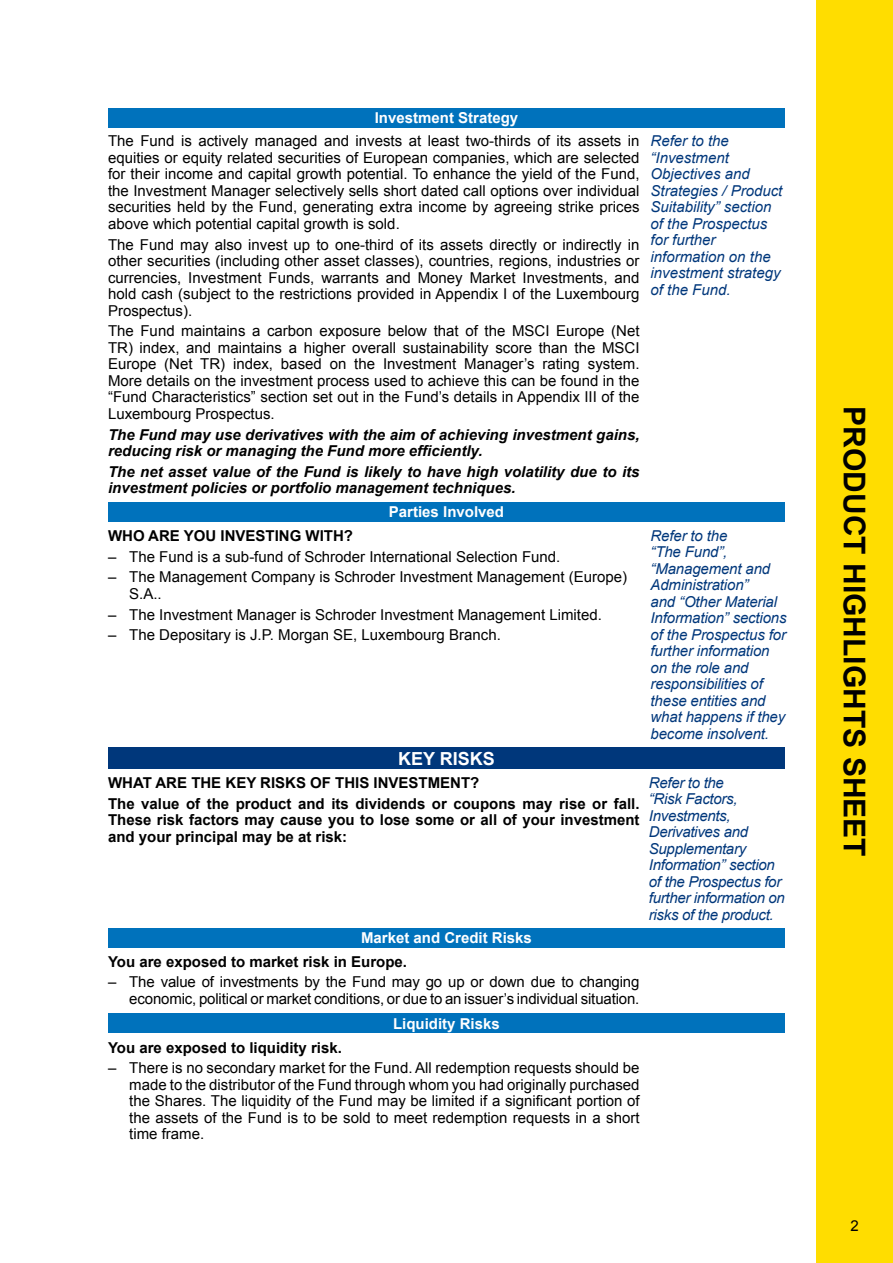
<style>
.page{position:relative;width:893px;height:1263px;background:#fff}
.page>*{position:absolute;margin:0;border:0;box-sizing:border-box;transform-origin:0 0}
.t1{font:700 30px "Arial";color:#000}
.t2{font:700 18px "Arial";color:#fff}
.t3{font:15px/16.5px "Arial";color:#000;text-align:justify}
.t4{font:italic 15px/16.5px "Arial";letter-spacing:-.01em;color:#00377b}
.t5{font:700 15px/20.7px "Arial";color:#000}
.t6{font:italic 700 15px/16.5px "Arial";color:#000}
.t7{font:700 15px "Arial";color:#fff}
</style>
<div class="page">
<div style="left:816px;top:0;width:77px;height:1263px;background:#fd0"></div>
<div style="left:108px;top:108px;width:677px;height:19px;background:#0072bc"></div>
<div style="left:108px;top:502px;width:677px;height:19px;background:#0072bc"></div>
<div style="left:108px;top:1014px;width:677px;height:19px;background:#0072bc"></div>
<div style="left:108px;top:928px;width:677px;height:19px;background:#0072bc"></div>
<div style="left:108px;top:748px;width:677px;height:21px;background:#00377b"></div>
<p class="t7" style="left:375px;top:108px;width:145px">Investment Strategy</p>
<p class="t3" style="left:108px;top:133px;width:533px">The Fund is actively managed and invests at least two-thirds of its assets in equities or equity related securities of European companies, which are selected for their income and capital growth potential. To enhance the yield of the Fund, the Investment Manager selectively sells short dated call options over individual securities held by the Fund, generating extra income by agreeing strike prices above which potential capital growth is sold.</p>
<p class="t3" style="left:108px;top:236px;width:533px">The Fund may also invest up to one-third of its assets directly or indirectly in other securities (including other asset classes), countries, regions, industries or currencies, Investment Funds, warrants and Money Market Investments, and hold cash (subject to the restrictions provided in Appendix I of the Luxembourg Prospectus).</p>
<p class="t3" style="left:108px;top:323px;width:533px">The Fund maintains a carbon exposure below that of the MSCI Europe (Net TR) index, and maintains a higher overall sustainability score than the MSCI Europe (Net TR) index, based on the Investment Manager’s rating system.<br>More details on the investment process used to achieve this can be found in the “Fund Characteristics” section set out in the Fund’s details in Appendix III of the Luxembourg Prospectus.</p>
<p class="t6" style="left:108px;top:427px;width:533px">The Fund may use derivatives with the aim of achieving investment gains, reducing risk or managing the Fund more efficiently.</p>
<p class="t6" style="left:108px;top:464px;width:533px">The net asset value of the Fund is likely to have high volatility due to its investment policies or portfolio management techniques.</p>
<p class="t7" style="left:389px;top:502px;width:117px">Parties Involved</p>
<p class="t5" style="left:108px;top:526px;width:247px">WHO ARE YOU INVESTING WITH?</p>
<p class="t3" style="left:108px;top:548px;width:454px">– The Fund is a sub-fund of Schroder International Selection Fund.</p>
<p class="t3" style="left:129px;top:569px;width:499px;text-indent:-21px">– The Management Company is Schroder Investment Management (Europe)<br>S.A..</p>
<p class="t3" style="left:108px;top:606px;width:495px">– The Investment Manager is Schroder Investment Management Limited.</p>
<p class="t3" style="left:108px;top:627px;width:394px">– The Depositary is J.P. Morgan SE, Luxembourg Branch.</p>
<p class="t2" style="left:398px;top:747px;width:98px">KEY RISKS</p>
<p class="t5" style="left:108px;top:773px;width:533px">WHAT ARE THE KEY RISKS OF THIS INVESTMENT?<br>The value of the product and its dividends or coupons may rise or fall.</p>
<p class="t5" style="left:108px;top:812px;width:533px;line-height:16.5px">These risk factors may cause you to lose some or all of your investment and your principal may be at risk:</p>
<p class="t7" style="left:361px;top:928px;width:172px">Market and Credit Risks</p>
<p class="t5" style="left:108px;top:951px;width:300px">You are exposed to market risk in Europe.</p>
<p class="t3" style="left:108px;top:974px;width:533px;text-align:right">– The value of investments by the Fund may go up or down due to changing economic, political or market conditions, or due to an issuer’s individual situation.</p>
<p class="t7" style="left:393px;top:1013px;width:108px">Liquidity Risks</p>
<p class="t5" style="left:108px;top:1037px;width:235px">You are exposed to liquidity risk.</p>
<p class="t3" style="left:129px;top:1060px;width:512px;text-indent:-21px">– There is no secondary market for the Fund. All redemption requests should be made to the distributor of the Fund through whom you had originally purchased the Shares. The liquidity of the Fund may be limited if a significant portion of the assets of the Fund is to be sold to meet redemption requests in a short time frame.</p>
<p class="t4" style="left:651px;top:133px;width:133px">Refer to the “Investment<br>Objectives and<br>Strategies / Product<br>Suitability” section of the Prospectus for further information on the investment strategy of the Fund.</p>
<p class="t4" style="left:651px;top:528px;width:138px">Refer to the<br>“The Fund”, “Management and<br>Administration”<br>and “Other Material<br>Information” sections of the Prospectus for further information on the role and responsibilities of these entities and what happens if they become insolvent.</p>
<p class="t4" style="left:649px;top:774px;width:138px">Refer to the<br>“Risk Factors,<br>Investments,<br>Derivatives and<br>Supplementary<br>Information” section of the Prospectus for further information on risks of the product.</p>
<h1 class="t1" style="left:874px;top:406px;width:452px;rotate:90deg">PRODUCT HIGHLIGHTS SHEET</h1>
<p class="t3" style="left:850px;top:1218px;width:10px">2</p>
</div>
